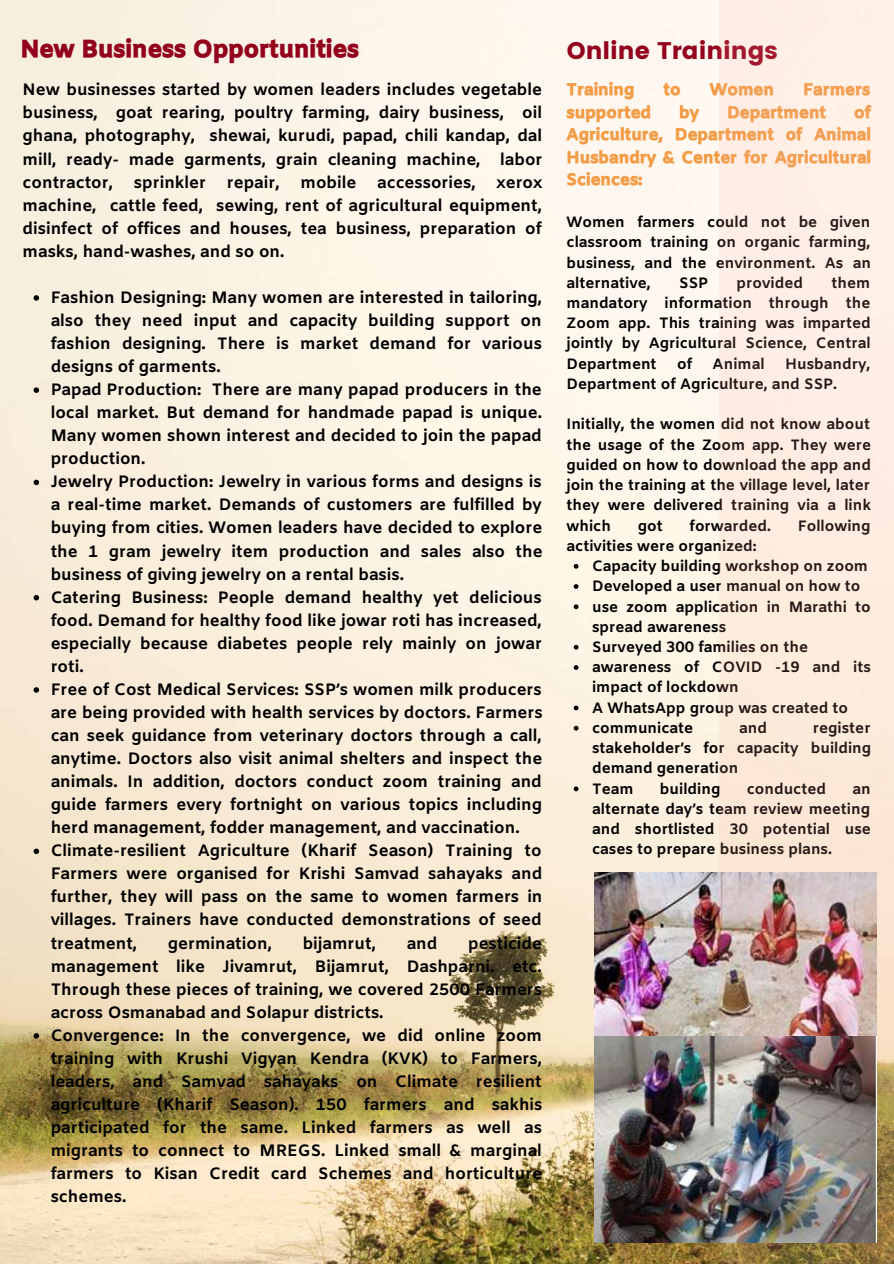
<style>
.page{position:relative;width:894px;height:1264px;background:#fff}
.page>*{position:absolute;margin:0;border:0;box-sizing:border-box;transform-origin:0 0}
.t1{font:24px "CA Generated";color:#93001c}
.t2{font:24px "Poppins";color:#93001c}
.t3{font:700 16.5px/23.1px "Amiko";color:#000}
.t4{font:16.5px/22.6px "CA Generated";color:#f39b45;text-align:justify}
.t5{font:700 15px/20.2px "Amiko";color:#000;text-align:justify}
</style>
<div class="page">
<img style="left:0;top:0;width:718px;height:1263px">
<svg style="left:573px;top:564px;width:5px;height:4px"></svg>
<svg style="left:573px;top:584px;width:5px;height:5px"></svg>
<svg style="left:573px;top:604px;width:5px;height:5px"></svg>
<svg style="left:573px;top:645px;width:5px;height:4px"></svg>
<svg style="left:573px;top:665px;width:5px;height:5px"></svg>
<svg style="left:573px;top:705px;width:5px;height:5px"></svg>
<svg style="left:573px;top:725px;width:5px;height:5px"></svg>
<svg style="left:573px;top:786px;width:5px;height:5px"></svg>
<svg style="left:34px;top:295px;width:5px;height:6px"></svg>
<svg style="left:34px;top:387px;width:5px;height:6px"></svg>
<svg style="left:34px;top:479px;width:5px;height:6px"></svg>
<svg style="left:34px;top:595px;width:5px;height:5px"></svg>
<svg style="left:34px;top:687px;width:5px;height:5px"></svg>
<svg style="left:34px;top:848px;width:5px;height:6px"></svg>
<svg style="left:34px;top:1033px;width:5px;height:5px"></svg>
<img style="left:594px;top:872px;width:124px;height:164px">
<svg style="left:718px;top:0;width:175px;height:1263px;background:#f1ddd1"></svg>
<img style="left:594px;top:1036px;width:282px;height:206px">
<h1 class="t1" style="left:20px;top:35px;width:340px">New Business Opportunities</h1>
<h1 class="t2" style="left:566px;top:37px;width:212px">Online Trainings</h1>
<p class="t3" style="left:23px;top:79px;width:521px;text-align:justify">New businesses started by women leaders includes vegetable business, goat rearing, poultry farming, dairy business, oil ghana, photography, shewai, kurudi, papad, chili kandap, dal mill, ready- made garments, grain cleaning machine, labor contractor,</p>
<p class="t3" style="left:134px;top:172px;width:73px">sprinkler</p>
<p class="t3" style="left:227px;top:172px;width:54px">repair,</p>
<p class="t3" style="left:300px;top:172px;width:57px">mobile</p>
<p class="t3" style="left:377px;top:172px;width:100px">accessories,</p>
<p class="t3" style="left:23px;top:172px;width:521px;text-align:justify;text-indent:474px">xerox machine, cattle feed, sewing, rent of agricultural equipment, disinfect of offices and houses, tea business, preparation of masks, hand-washes, and so on.</p>
<p class="t3" style="left:51px;top:287px;width:493px">Fashion Designing: Many women are interested in tailoring, also they need input and capacity building support on fashion designing. There is market demand for various designs of garments.<br>Papad Production: There are many papad producers in the local market. But demand for handmade papad is unique.<br>Many women shown interest and decided to join the papad production.<br>Jewelry Production: Jewelry in various forms and designs is a real-time market. Demands of customers are fulfilled by buying from cities. Women leaders have decided to explore the 1 gram jewelry item production and sales also the business of giving jewelry on a rental basis.<br>Catering Business: People demand healthy yet delicious food. Demand for healthy food like jowar roti has increased, especially because diabetes people rely mainly on jowar roti.<br>Free of Cost Medical Services: SSP’s women milk producers are being provided with health services by doctors. Farmers can seek guidance from veterinary doctors through a call, anytime. Doctors also visit animal shelters and inspect the animals. In addition, doctors conduct zoom training and guide farmers every fortnight on various topics including herd management, fodder management, and vaccination.<br>Climate-resilient Agriculture (Kharif Season) Training to Farmers were organised for Krishi Samvad sahayaks and further, they will pass on the same to women farmers in villages. Trainers have conducted demonstrations of seed treatment,</p>
<p class="t3" style="left:51px;top:932px;width:493px;text-indent:417px">pesticide management like Jivamrut, Bijamrut, Dashparni. etc.<br>Through these pieces of training, we covered 2500 Farmers across Osmanabad and Solapur districts.<br>Convergence: In the convergence, we did online zoom training with Krushi Vigyan Kendra (KVK) to Farmers, leaders, and Samvad sahayaks on Climate resilient agriculture (Kharif Season). 150 farmers and sakhis participated for the same. Linked farmers as well as migrants to connect to MREGS. Linked small &amp; marginal farmers to Kisan Credit card Schemes and horticulture schemes.</p>
<p class="t3" style="left:168px;top:932px;width:105px">germination,</p>
<p class="t3" style="left:302px;top:932px;width:75px">bijamrut,</p>
<p class="t3" style="left:406px;top:932px;width:32px">and</p>
<p class="t4" style="left:566px;top:79px;width:69px">Training</p>
<p class="t4" style="left:663px;top:79px;width:19px">to</p>
<p class="t4" style="left:709px;top:79px;width:66px">Women</p>
<p class="t4" style="left:803px;top:79px;width:69px">Farmers</p>
<p class="t4" style="left:566px;top:102px;width:86px">supported</p>
<p class="t4" style="left:679px;top:102px;width:21px">by</p>
<p class="t4" style="left:726px;top:102px;width:101px">Department</p>
<p class="t4" style="left:566px;top:102px;width:306px;text-indent:287px">of Agriculture, Department of Animal Husbandry &amp; Center for Agricultural Sciences:</p>
<p class="t5" style="left:566px;top:213px;width:306px">Women farmers could not be given classroom training on organic farming, business, and the environment. As an alternative,</p>
<p class="t5" style="left:679px;top:274px;width:31px">SSP</p>
<p class="t5" style="left:736px;top:274px;width:68px">provided</p>
<p class="t5" style="left:566px;top:274px;width:306px;text-indent:265px">them mandatory information through the Zoom app. This training was imparted jointly by Agricultural Science, Central Department</p>
<p class="t5" style="left:677px;top:355px;width:17px">of</p>
<p class="t5" style="left:712px;top:355px;width:53px">Animal</p>
<p class="t5" style="left:566px;top:355px;width:305px;text-indent:218px">Husbandry,<br>Department of Agriculture, and SSP.</p>
<p class="t5" style="left:566px;top:415px;width:306px">Initially, the women did not know about the usage of the Zoom app. They were guided on how to download the app and join the training at the village level, later they were delivered training via a link which</p>
<p class="t5" style="left:637px;top:516px;width:26px">got</p>
<p class="t5" style="left:689px;top:516px;width:83px">forwarded.</p>
<p class="t5" style="left:797px;top:516px;width:74px">Following</p>
<p class="t5" style="left:566px;top:537px;width:191px">activities were organized:</p>
<p class="t5" style="left:592px;top:557px;width:280px;text-align:left">Capacity building workshop on zoom<br>Developed a user manual on how to use zoom application in Marathi to spread awareness<br>Surveyed 300 families on the awareness of COVID -19 and its impact of lockdown<br>A WhatsApp group was created to communicate</p>
<p class="t5" style="left:592px;top:719px;width:280px;text-align:left;text-indent:221px">register stakeholder’s for capacity building demand generation<br>Team</p>
<p class="t5" style="left:739px;top:719px;width:29px">and</p>
<p class="t5" style="left:659px;top:779px;width:62px">building</p>
<p class="t5" style="left:746px;top:779px;width:81px">conducted</p>
<p class="t5" style="left:592px;top:779px;width:280px;text-indent:260px">an alternate day’s team review meeting and shortlisted 30 potential use cases to prepare business plans.</p>
</div>
